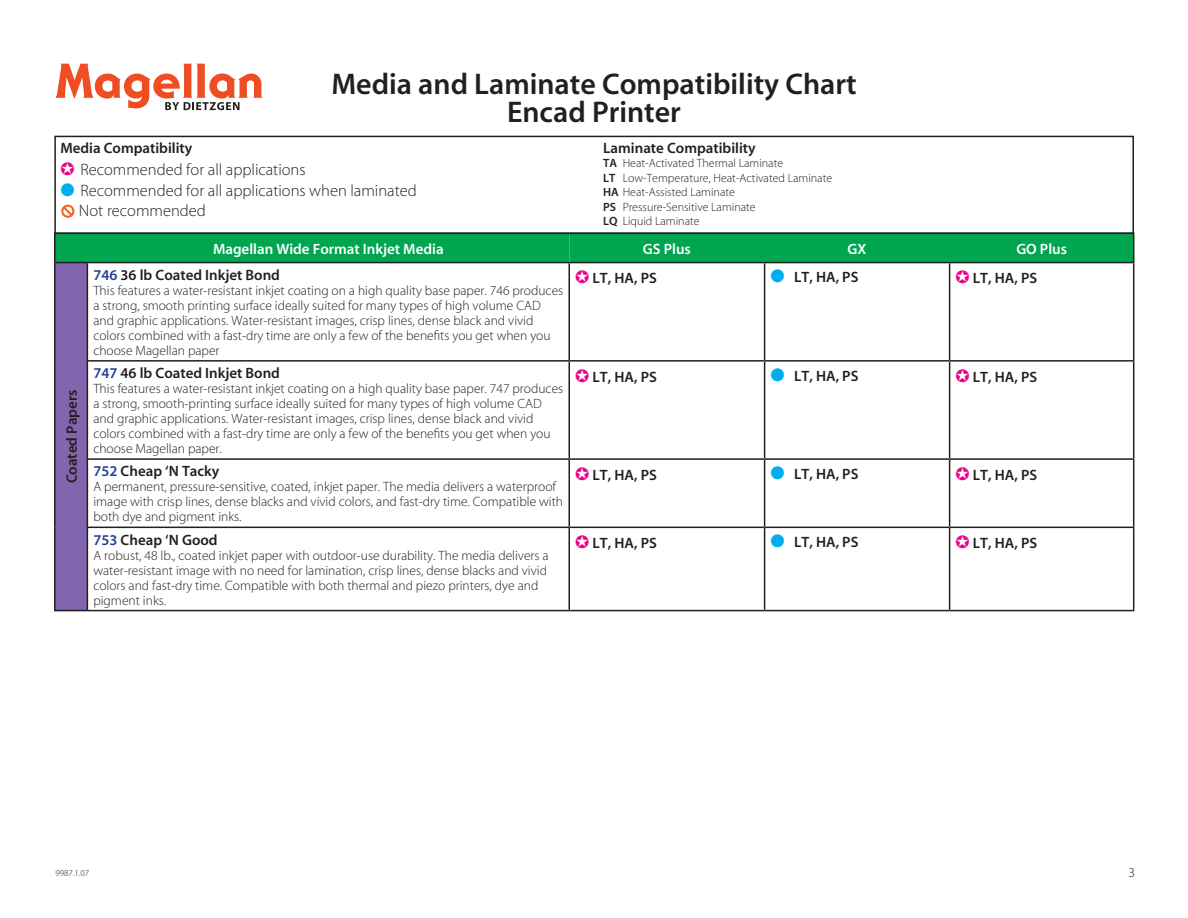
<style>
.page{position:relative;width:1188px;height:918px;background:#fff}
.page>*{position:absolute;margin:0;border:0;box-sizing:border-box;transform-origin:0 0}
.t1{font:30px/28.5px "Myriad MM 565 600";color:#231f20;text-align:center}
.t2{font:16.5px/19.5px "Myriad MM 215 600";color:#231f20}
.t3{font:15px "Myriad MM 565 600";color:#231f20}
.t4{font:15px "Myriad MM 565 600";color:#fff}
.t5{font:13.5px/15px "Myriad MM 215 600";color:#231f20}
.t6{font:12px/14.4px "Myriad MM 215 600";color:#231f20}
.t7{font:9px "Myriad MM 215 600";color:#231f20}
.s1{color:#ed028c}
.s2{color:#00aeef}
.s3{font-family:"Myriad MM 565 600"}
.s4{color:#25408f}
</style>
<div class="page">
<div style="left:54px;top:136px;width:1080px;height:98px;border:2px solid #231f20"></div>
<svg style="left:56px;top:64px;width:206px;height:46px"></svg>
<div style="left:55px;top:233px;width:32px;height:30px;background:#00a54f"></div>
<div style="left:87px;top:233px;width:482px;height:30px;background:#00a54f"></div>
<svg style="left:569px;top:234px;width:381px;height:28px;background:#00a34e"></svg>
<div style="left:950px;top:233px;width:184px;height:30px;background:#00a54f"></div>
<div style="left:55px;top:263px;width:32px;height:348px;background:#8265ac"></div>
<hr style="left:54px;top:263px;width:2px;height:98px;background:#231f20">
<hr style="left:568px;top:263px;width:2px;height:97px;background:#231f20">
<hr style="left:764px;top:263px;width:1px;height:97px;background:#231f20">
<hr style="left:949px;top:263px;width:1px;height:97px;background:#231f20">
<hr style="left:1133px;top:263px;width:1px;height:97px;background:#231f20">
<hr style="left:54px;top:361px;width:2px;height:98px;background:#231f20">
<hr style="left:87px;top:360px;width:482px;height:2px;background:#231f20">
<hr style="left:569px;top:360px;width:196px;height:2px;background:#231f20">
<hr style="left:568px;top:362px;width:2px;height:96px;background:#231f20">
<hr style="left:765px;top:360px;width:185px;height:2px;background:#231f20">
<hr style="left:764px;top:362px;width:1px;height:96px;background:#231f20">
<hr style="left:950px;top:360px;width:184px;height:2px;background:#231f20">
<hr style="left:949px;top:362px;width:1px;height:96px;background:#231f20">
<hr style="left:1133px;top:362px;width:1px;height:96px;background:#231f20">
<hr style="left:54px;top:459px;width:2px;height:68px;background:#231f20">
<hr style="left:87px;top:458px;width:482px;height:2px;background:#231f20">
<hr style="left:569px;top:458px;width:196px;height:2px;background:#231f20">
<hr style="left:568px;top:460px;width:2px;height:67px;background:#231f20">
<hr style="left:765px;top:458px;width:185px;height:2px;background:#231f20">
<hr style="left:764px;top:460px;width:1px;height:67px;background:#231f20">
<hr style="left:950px;top:458px;width:184px;height:2px;background:#231f20">
<hr style="left:949px;top:460px;width:1px;height:67px;background:#231f20">
<hr style="left:1133px;top:460px;width:1px;height:67px;background:#231f20">
<hr style="left:54px;top:527px;width:2px;height:83px;background:#231f20">
<hr style="left:87px;top:527px;width:482px;height:1px;background:#231f20">
<hr style="left:569px;top:527px;width:196px;height:1px;background:#231f20">
<hr style="left:568px;top:528px;width:2px;height:82px;background:#231f20">
<hr style="left:765px;top:527px;width:185px;height:1px;background:#231f20">
<hr style="left:764px;top:528px;width:1px;height:82px;background:#231f20">
<hr style="left:950px;top:527px;width:184px;height:1px;background:#231f20">
<hr style="left:949px;top:528px;width:1px;height:82px;background:#231f20">
<hr style="left:1133px;top:528px;width:1px;height:82px;background:#231f20">
<hr style="left:54px;top:610px;width:33px;height:1px;background:#231f20">
<hr style="left:87px;top:610px;width:482px;height:1px;background:#231f20">
<hr style="left:569px;top:610px;width:196px;height:1px;background:#231f20">
<hr style="left:765px;top:610px;width:185px;height:1px;background:#231f20">
<hr style="left:950px;top:610px;width:184px;height:1px;background:#231f20">
<hr style="left:54px;top:233px;width:33px;height:1px;background:#231f20">
<hr style="left:54px;top:234px;width:2px;height:28px;background:#231f20">
<hr style="left:765px;top:233px;width:185px;height:1px;background:#231f20">
<hr style="left:950px;top:233px;width:184px;height:1px;background:#231f20">
<svg style="left:1133px;top:234px;width:1px;height:28px"></svg>
<hr style="left:54px;top:262px;width:33px;height:1px;background:#231f20">
<hr style="left:765px;top:262px;width:185px;height:1px;background:#231f20">
<hr style="left:950px;top:262px;width:184px;height:1px;background:#231f20">
<hr style="left:87px;top:233px;width:482px;height:1px;background:#231f20">
<hr style="left:569px;top:233px;width:196px;height:1px;background:#231f20">
<hr style="left:87px;top:262px;width:482px;height:1px;background:#231f20">
<hr style="left:569px;top:262px;width:196px;height:1px;background:#231f20">
<hr style="left:87px;top:263px;width:1px;height:97px;background:#231f20">
<hr style="left:87px;top:362px;width:1px;height:96px;background:#231f20">
<hr style="left:87px;top:460px;width:1px;height:67px;background:#231f20">
<hr style="left:87px;top:528px;width:1px;height:82px;background:#231f20">
<svg style="left:61px;top:204px;width:14px;height:14px"></svg>
<h1 class="t1" style="left:331px;top:71px;width:527px">Media and Laminate Compatibility Chart<br>Encad Printer</h1>
<p class="t3" style="left:60px;top:141px;width:133px">Media Compatibility</p>
<p class="t2" style="left:60px;top:160px;width:247px"><span class="s1">✪</span> Recommended for all applications</p>
<p class="t2" style="left:79px;top:182px;width:339px;text-indent:-19px"><span class="s2">●</span> Recommended for all applications when laminated<br>Not recommended</p>
<p class="t3" style="left:603px;top:141px;width:154px">Laminate Compatibility</p>
<p class="t6" style="left:603px;top:157px;width:231px"><span class="s3">TA</span> Heat-Activated Thermal Laminate<br><span class="s3">LT</span> Low-Temperature, Heat-Activated Laminate<br><span class="s3">HA</span> Heat-Assisted Laminate<br><span class="s3">PS</span> Pressure-Sensitive Laminate<br><span class="s3">LQ</span> Liquid Laminate</p>
<p class="t4" style="left:213px;top:241px;width:232px">Magellan Wide Format Inkjet Media</p>
<p class="t4" style="left:643px;top:241px;width:49px">GS Plus</p>
<p class="t4" style="left:848px;top:241px;width:20px">GX</p>
<p class="t4" style="left:1016px;top:241px;width:52px">GO Plus</p>
<p class="t3" style="left:64px;top:483px;width:95px;rotate:-90deg">Coated Papers</p>
<p class="t3" style="left:93px;top:268px;width:188px"><span class="s4">746</span> 36 lb Coated Inkjet Bond</p>
<p class="t5" style="left:93px;top:283px;width:471px">This features a water-resistant inkjet coating on a high quality base paper. 746 produces a strong, smooth printing surface ideally suited for many types of high volume CAD and graphic applications. Water-resistant images, crisp lines, dense black and vivid colors combined with a fast-dry time are only a few of the benefits you get when you choose Magellan paper</p>
<p class="t3" style="left:93px;top:366px;width:188px"><span class="s4">747</span> 46 lb Coated Inkjet Bond</p>
<p class="t5" style="left:93px;top:382px;width:471px">This features a water-resistant inkjet coating on a high quality base paper. 747 produces a strong, smooth-printing surface ideally suited for many types of high volume CAD and graphic applications. Water-resistant images, crisp lines, dense black and vivid colors combined with a fast-dry time are only a few of the benefits you get when you choose Magellan paper.</p>
<p class="t3" style="left:93px;top:464px;width:128px"><span class="s4">752</span> Cheap ‘N Tacky</p>
<p class="t5" style="left:93px;top:480px;width:471px">A permanent, pressure-sensitive, coated, inkjet paper. The media delivers a waterproof image with crisp lines, dense blacks and vivid colors, and fast-dry time. Compatible with both dye and pigment inks.</p>
<p class="t3" style="left:93px;top:532px;width:126px"><span class="s4">753</span> Cheap ‘N Good</p>
<p class="t5" style="left:93px;top:548px;width:457px">A robust, 48 lb., coated inkjet paper with outdoor-use durability. The media delivers a water-resistant image with no need for lamination, crisp lines, dense blacks and vivid colors and fast-dry time. Compatible with both thermal and piezo printers, dye and pigment inks.</p>
<p class="t3" style="left:575px;top:271px;width:83px"><span class="s1">✪</span> LT, HA, PS</p>
<p class="t3" style="left:771px;top:270px;width:89px"><span class="s2">●</span> LT, HA, PS</p>
<p class="t3" style="left:956px;top:271px;width:83px"><span class="s1">✪</span> LT, HA, PS</p>
<p class="t3" style="left:575px;top:369px;width:83px"><span class="s1">✪</span> LT, HA, PS</p>
<p class="t3" style="left:771px;top:368px;width:89px"><span class="s2">●</span> LT, HA, PS</p>
<p class="t3" style="left:956px;top:369px;width:83px"><span class="s1">✪</span> LT, HA, PS</p>
<p class="t3" style="left:575px;top:468px;width:83px"><span class="s1">✪</span> LT, HA, PS</p>
<p class="t3" style="left:771px;top:466px;width:89px"><span class="s2">●</span> LT, HA, PS</p>
<p class="t3" style="left:956px;top:468px;width:83px"><span class="s1">✪</span> LT, HA, PS</p>
<p class="t3" style="left:575px;top:536px;width:83px"><span class="s1">✪</span> LT, HA, PS</p>
<p class="t3" style="left:771px;top:535px;width:89px"><span class="s2">●</span> LT, HA, PS</p>
<p class="t3" style="left:956px;top:536px;width:83px"><span class="s1">✪</span> LT, HA, PS</p>
<p class="t7" style="left:56px;top:868px;width:35px">9987.1.07</p>
<p class="t5" style="left:1129px;top:866px;width:8px">3</p>
</div>
